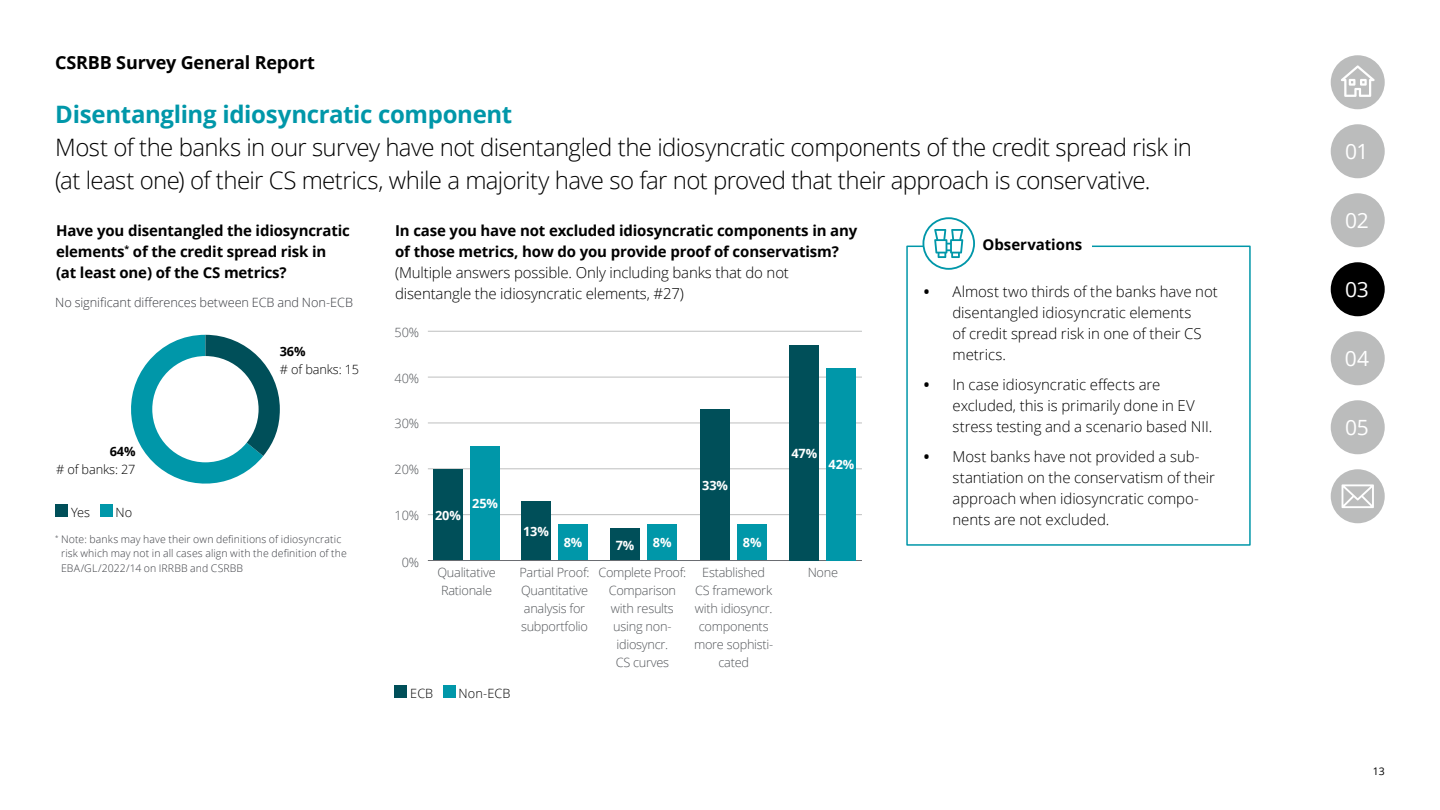
<style>
.page{position:relative;width:1440px;height:810px;background:#fff}
.page>*{position:absolute;margin:0;border:0;box-sizing:border-box;transform-origin:0 0}
.t1{font:300 24px/33px "Open Sans";letter-spacing:-.025em;color:#000}
.t2{font:700 24px "Open Sans";letter-spacing:-.015em;color:#0097a9}
.t3{font:21px "Open Sans";letter-spacing:-.015em;color:#fff}
.t4{font:700 18px "Open Sans";letter-spacing:-.01em;color:#000}
.t5{font:300 15px/21px "Open Sans";letter-spacing:-.005em;color:#000}
.t6{font:700 15px/21px "Open Sans";letter-spacing:-.01em;color:#000}
.t7{font:300 12.75px/18px "Open Sans";letter-spacing:-.02em;color:#53565a}
.t8{font:300 12.75px "Open Sans";letter-spacing:-.005em;color:#3a3c42}
.t9{font:300 12.75px "Open Sans";letter-spacing:-.01em;color:#000}
.t10{font:700 12.75px "Open Sans";letter-spacing:-.01em;color:#fff}
.t11{font:700 12.75px "Open Sans";color:#000}
.t12{font:300 10.5px/14.2px "Open Sans";letter-spacing:.01em;color:#3a3c42}
.t13{font:10.5px "Open Sans";color:#000}
.s1{font-weight:700}
</style>
<div class="page">
<div style="left:1331px;top:193px;width:54px;height:54px;background:#bbbcbc;border-radius:50%"></div>
<svg style="left:1331px;top:55px;width:54px;height:54px"></svg>
<div style="left:1331px;top:331px;width:54px;height:54px;background:#bbbcbc;border-radius:50%"></div>
<div style="left:1331px;top:262px;width:54px;height:54px;background:#000;border-radius:50%"></div>
<div style="left:1331px;top:124px;width:54px;height:54px;background:#bbbcbc;border-radius:50%"></div>
<div style="left:1331px;top:400px;width:54px;height:54px;background:#bbbcbc;border-radius:50%"></div>
<svg style="left:1331px;top:469px;width:54px;height:54px"></svg>
<hr style="left:428px;top:469px;width:434px;height:1px;background:#bebfbf">
<hr style="left:428px;top:514px;width:434px;height:1px;background:#bebfbf">
<hr style="left:428px;top:423px;width:434px;height:1px;background:#bebfbf">
<hr style="left:428px;top:377px;width:434px;height:1px;background:#bebfbf">
<hr style="left:428px;top:331px;width:434px;height:1px;background:#bebfbf">
<div style="left:433px;top:469px;width:30px;height:92px;background:#004f59"></div>
<div style="left:470px;top:446px;width:30px;height:115px;background:#0097a9"></div>
<div style="left:521px;top:501px;width:30px;height:60px;background:#004f59"></div>
<div style="left:558px;top:524px;width:30px;height:37px;background:#0097a9"></div>
<div style="left:610px;top:528px;width:30px;height:33px;background:#004f59"></div>
<div style="left:647px;top:524px;width:30px;height:37px;background:#0097a9"></div>
<div style="left:700px;top:409px;width:30px;height:152px;background:#004f59"></div>
<div style="left:737px;top:524px;width:30px;height:37px;background:#0097a9"></div>
<hr style="left:428px;top:560px;width:434px;height:1px;background:#6b6d72">
<div style="left:789px;top:345px;width:30px;height:216px;background:#004f59"></div>
<div style="left:827px;top:368px;width:29px;height:193px;background:#0097a9"></div>
<svg style="left:131px;top:335px;width:149px;height:149px"></svg>
<div style="left:152px;top:356px;width:107px;height:106px;background:#fff;border-radius:50%"></div>
<div style="left:394px;top:685px;width:13px;height:13px;background:#004f59"></div>
<div style="left:443px;top:685px;width:13px;height:13px;background:#0097a9"></div>
<div style="left:55px;top:504px;width:13px;height:13px;background:#004f59"></div>
<div style="left:100px;top:504px;width:13px;height:13px;background:#0097a9"></div>
<div style="left:906px;top:246px;width:345px;height:300px;border:2px solid #0097a9"></div>
<div style="left:924px;top:241px;width:168px;height:10px;background:#fff"></div>
<svg style="left:922px;top:217px;width:53px;height:53px"></svg>
<p class="t4" style="left:55px;top:50px;width:261px">CSRBB Survey General Report</p>
<h1 class="t2" style="left:55px;top:97px;width:459px">Disentangling idiosyncratic component</h1>
<h1 class="t1" style="left:55px;top:130px;width:1138px">Most of the banks in our survey have not disentangled the idiosyncratic components of the credit spread risk in (at least one) of their CS metrics, while a majority have so far not proved that their approach is conservative.</h1>
<p class="t6" style="left:56px;top:219px;width:295px">Have you disentangled the idiosyncratic elements<sup>*</sup> of the credit spread risk in (at least one) of the CS metrics?</p>
<p class="t6" style="left:395px;top:219px;width:464px">In case you have not excluded idiosyncratic components in any of those metrics, how do you provide proof of conservatism?</p>
<p class="t5" style="left:395px;top:261px;width:395px">(Multiple answers possible. Only including banks that do not disentangle the idiosyncratic elements, #27)</p>
<p class="t8" style="left:55px;top:294px;width:299px">No significant differences between ECB and Non-ECB</p>
<p class="t7" style="left:395px;top:323px;width:26px">50%</p>
<p class="t11" style="left:280px;top:342px;width:27px">36%</p>
<p class="t9" style="left:280px;top:361px;width:81px"># of banks: 15</p>
<p class="t7" style="left:395px;top:369px;width:26px">40%</p>
<p class="t7" style="left:395px;top:414px;width:26px">30%</p>
<p class="t11" style="left:110px;top:442px;width:27px">64%</p>
<p class="t9" style="left:56px;top:461px;width:81px"># of banks: 27</p>
<p class="t7" style="left:395px;top:460px;width:26px">20%</p>
<p class="t10" style="left:791px;top:444px;width:27px">47%</p>
<p class="t10" style="left:829px;top:456px;width:27px">42%</p>
<p class="t10" style="left:702px;top:476px;width:27px">33%</p>
<p class="t9" style="left:71px;top:504px;width:21px">Yes</p>
<p class="t9" style="left:116px;top:504px;width:18px">No</p>
<p class="t7" style="left:395px;top:506px;width:26px">10%</p>
<p class="t10" style="left:435px;top:506px;width:27px">20%</p>
<p class="t10" style="left:472px;top:495px;width:27px">25%</p>
<p class="t12" style="left:61px;top:532px;width:287px;text-indent:-6px"><sup>*</sup> Note: banks may have their own definitions of idiosyncratic risk which may not in all cases align with the definition of the<br>EBA/GL/2022/14 on IRRBB and CSRBB</p>
<p class="t7" style="left:402px;top:553px;width:19px">0%</p>
<p class="t7" style="left:437px;top:563px;width:60px">Qualitative<br>Rationale</p>
<p class="t10" style="left:523px;top:522px;width:27px">13%</p>
<p class="t10" style="left:564px;top:534px;width:20px">8%</p>
<p class="t7" style="left:519px;top:563px;width:72px">Partial Proof:<br>Quantitative analysis for subportfolio</p>
<p class="t10" style="left:616px;top:536px;width:20px">7%</p>
<p class="t10" style="left:653px;top:534px;width:20px">8%</p>
<p class="t7" style="left:599px;top:563px;width:89px;text-align:center">Complete Proof:<br>Comparison with results using non&shy;idiosyncr.<br>CS curves</p>
<p class="t10" style="left:743px;top:534px;width:20px">8%</p>
<p class="t7" style="left:694px;top:563px;width:81px;text-align:center">Established<br>CS framework with idiosyncr. components more sophisti&shy;cated</p>
<p class="t7" style="left:808px;top:563px;width:32px">None</p>
<p class="t9" style="left:410px;top:685px;width:24px">ECB</p>
<p class="t9" style="left:459px;top:685px;width:53px">Non-ECB</p>
<p class="t6" style="left:982px;top:233px;width:101px">Observations</p>
<p class="t5" style="left:952px;top:281px;width:267px;text-indent:-28px"><span class="s1">•</span> Almost two thirds of the banks have not disentangled idiosyncratic elements<br>of credit spread risk in one of their CS metrics.</p>
<p class="t5" style="left:952px;top:374px;width:261px;text-indent:-28px"><span class="s1">•</span> In case idiosyncratic effects are excluded, this is primarily done in EV stress testing and a scenario based NII.</p>
<p class="t5" style="left:952px;top:446px;width:264px;text-indent:-28px"><span class="s1">•</span> Most banks have not provided a sub&shy;stantiation on the conservatism of their approach when idiosyncratic compo&shy;nents are not excluded.</p>
<h2 class="t3" style="left:1345px;top:137px;width:25px">01</h2>
<h2 class="t3" style="left:1345px;top:206px;width:25px">02</h2>
<h2 class="t3" style="left:1345px;top:275px;width:25px">03</h2>
<h2 class="t3" style="left:1345px;top:344px;width:26px">04</h2>
<h2 class="t3" style="left:1345px;top:413px;width:25px">05</h2>
<p class="t13" style="left:1373px;top:764px;width:13px">13</p>
</div>
